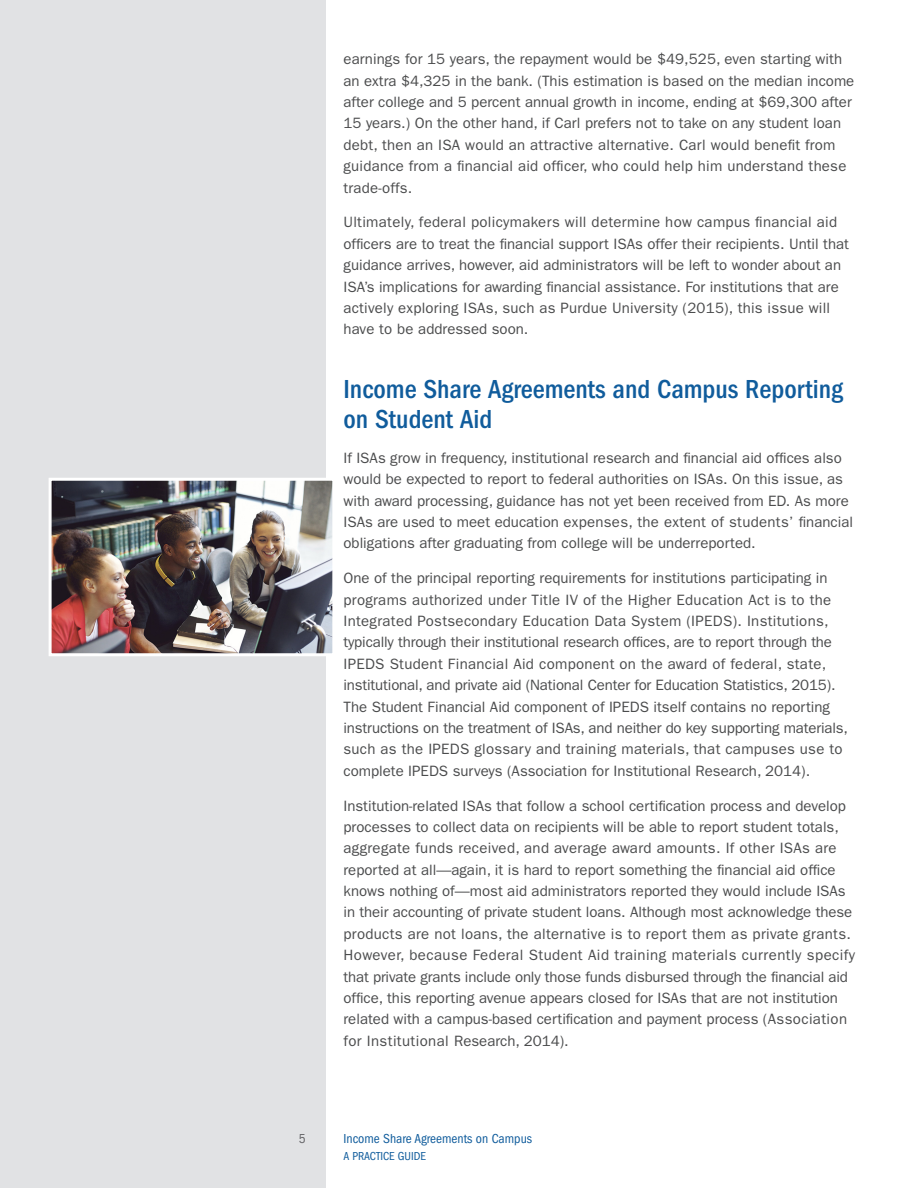
<style>
.page{position:relative;width:918px;height:1188px;background:#fff}
.page>*{position:absolute;margin:0;border:0;box-sizing:border-box;transform-origin:0 0}
.Heading_1{font:500 condensed 27px/30px "ITC Franklin Gothic Std";color:#105c9c}
.Paragraphs{font:15px/21.3px "ITC Franklin Gothic Std";color:#4b4c4d}
.t1{font:condensed 13.5px "ITC Franklin Gothic Std";color:#105c9c}
.t2{font:condensed 13.5px "ITC Franklin Gothic Std";color:#636366}
.t3{font:condensed 12px "ITC Franklin Gothic Std";color:#105c9c}
</style>
<div class="page">
<div style="left:0;top:0;width:325px;height:1188px;background:#e1e2e4"></div>
<img style="left:53px;top:482px;width:278px;height:170px">
<div style="left:49px;top:478px;width:286px;height:178px;border:3px solid #fff"></div>
<p class="t2" style="left:299px;top:1131px;width:8px">5</p>
<p class="Paragraphs" style="left:344px;top:49px;width:512px">earnings for 15 years, the repayment would be $49,525, even starting with an extra $4,325 in the bank. (This estimation is based on the median income after college and 5 percent annual growth in income, ending at $69,300 after 15 years.) On the other hand, if Carl prefers not to take on any student loan debt, then an ISA would an attractive alternative. Carl would benefit from guidance from a financial aid officer, who could help him understand these trade-offs.</p>
<p class="Paragraphs" style="left:344px;top:212px;width:507px">Ultimately, federal policymakers will determine how campus financial aid officers are to treat the financial support ISAs offer their recipients. Until that guidance arrives, however, aid administrators will be left to wonder about an ISA’s implications for awarding financial assistance. For institutions that are actively exploring ISAs, such as Purdue University (2015), this issue will have to be addressed soon.</p>
<p class="Heading_1" style="left:344px;top:374px;width:501px">Income Share Agreements and Campus Reporting on Student Aid</p>
<p class="Paragraphs" style="left:344px;top:447px;width:511px">If ISAs grow in frequency, institutional research and financial aid offices also would be expected to report to federal authorities on ISAs. On this issue, as with award processing, guidance has not yet been received from ED. As more ISAs are used to meet education expenses, the extent of students’ financial obligations after graduating from college will be underreported.</p>
<p class="Paragraphs" style="left:344px;top:568px;width:506px">One of the principal reporting requirements for institutions participating in programs authorized under Title IV of the Higher Education Act is to the Integrated Postsecondary Education Data System (IPEDS). Institutions, typically through their institutional research offices, are to report through the IPEDS Student Financial Aid component on the award of federal, state, institutional, and private aid (National Center for Education Statistics, 2015).<br>The Student Financial Aid component of IPEDS itself contains no reporting instructions on the treatment of ISAs, and neither do key supporting materials, such as the IPEDS glossary and training materials, that campuses use to complete IPEDS surveys (Association for Institutional Research, 2014).</p>
<p class="Paragraphs" style="left:344px;top:795px;width:513px">Institution-related ISAs that follow a school certification process and develop processes to collect data on recipients will be able to report student totals, aggregate funds received, and average award amounts. If other ISAs are reported at all—again, it is hard to report something the financial aid office knows nothing of—most aid administrators reported they would include ISAs in their accounting of private student loans. Although most acknowledge these products are not loans, the alternative is to report them as private grants.<br>However, because Federal Student Aid training materials currently specify that private grants include only those funds disbursed through the financial aid office, this reporting avenue appears closed for ISAs that are not institution related with a campus-based certification and payment process (Association for Institutional Research, 2014).</p>
<p class="t1" style="left:344px;top:1131px;width:190px">Income Share Agreements on Campus</p>
<p class="t3" style="left:344px;top:1149px;width:84px">A PRACTICE GUIDE</p>
</div>
